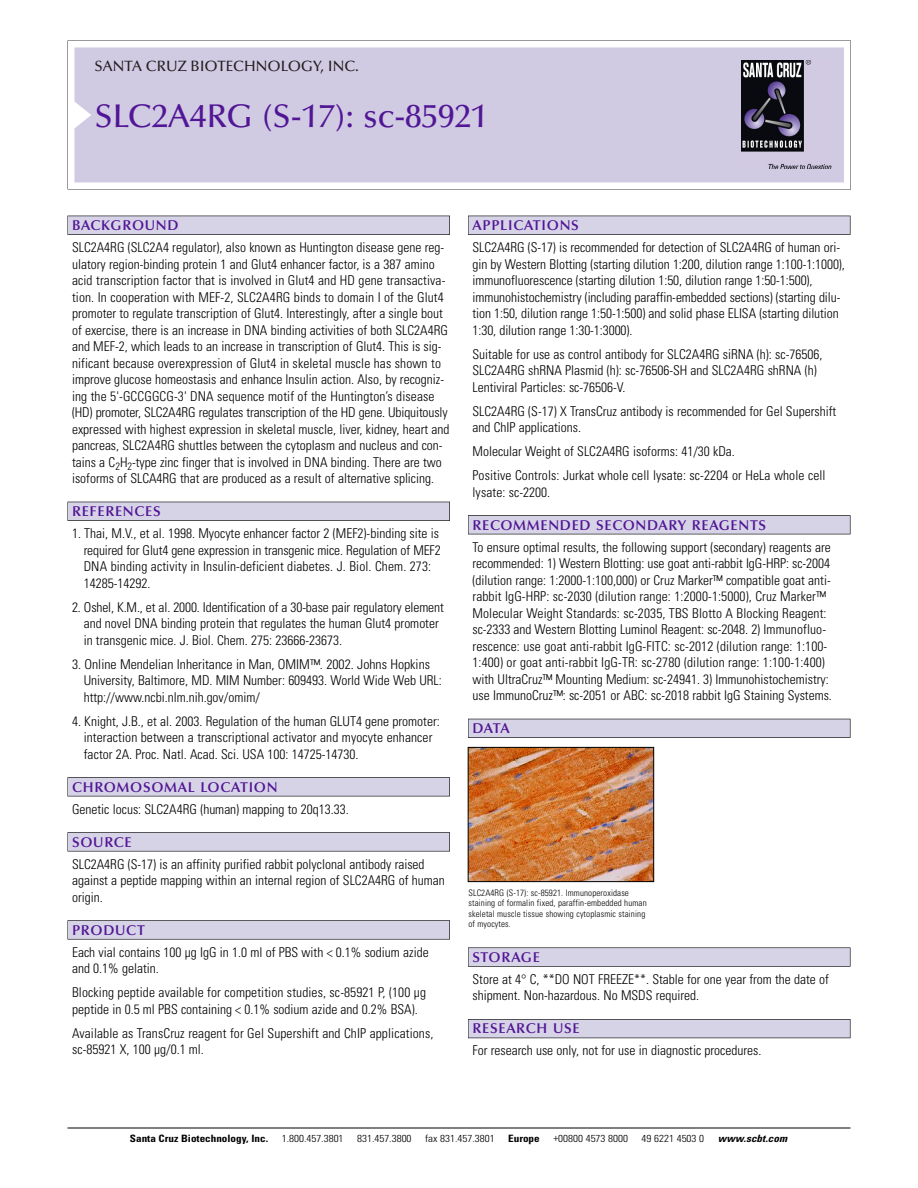
<style>
.page{position:relative;width:918px;height:1188px;background:#fff}
.page>*{position:absolute;margin:0;border:0;box-sizing:border-box;transform-origin:0 0}
.t1{font:500 33px "Optima";color:#511695}
.t2{font:500 15px "Optima";color:#231f20}
.t3{font:600 14.25px "Optima";letter-spacing:.05em;color:#511695}
.t4{font:300 condensed 13.5px/16.5px "Univers";color:#000}
.t5{font:300 condensed 10.2px "Univers";color:#000;scale:1.1 1}
.t6{font:700 condensed 10.2px "Univers";color:#000;scale:1.1 1}
.t7{font:italic 700 condensed 10.2px "Univers";letter-spacing:.005em;color:#000;scale:1.1 1}
.t8{font:300 condensed 9px/10.5px "Univers";letter-spacing:.015em;color:#000}
</style>
<div class="page">
<svg style="left:68px;top:40px;width:783px;height:149px"></svg>
<div style="left:74px;top:47px;width:770px;height:135px;background:#d1cae3"></div>
<img style="left:741px;top:60px;width:90px;height:108px">
<div style="left:68px;top:216px;width:382px;height:19px;background:#525155"></div>
<div style="left:68px;top:216px;width:381px;height:18px;background:#d7d3e7"></div>
<div style="left:68px;top:502px;width:382px;height:19px;background:#515055"></div>
<div style="left:68px;top:502px;width:381px;height:18px;background:#d7d3e7"></div>
<div style="left:68px;top:777px;width:382px;height:19px;background:#545357"></div>
<div style="left:68px;top:778px;width:381px;height:18px;background:#d7d3e7"></div>
<div style="left:68px;top:832px;width:382px;height:19px;background:#575759"></div>
<div style="left:68px;top:833px;width:381px;height:18px;background:#d7d3e7"></div>
<svg style="left:68px;top:920px;width:382px;height:20px"></svg>
<div style="left:68px;top:921px;width:381px;height:18px;background:#d7d3e7"></div>
<div style="left:468px;top:216px;width:382px;height:19px;background:#525155"></div>
<div style="left:468px;top:216px;width:382px;height:18px;background:#d7d3e7"></div>
<div style="left:468px;top:515px;width:382px;height:19px;background:#525155"></div>
<div style="left:468px;top:516px;width:382px;height:18px;background:#d7d3e7"></div>
<div style="left:468px;top:719px;width:382px;height:19px;background:#525158"></div>
<div style="left:468px;top:719px;width:382px;height:18px;background:#d7d3e7"></div>
<svg style="left:468px;top:947px;width:382px;height:20px"></svg>
<div style="left:468px;top:948px;width:382px;height:18px;background:#d7d3e7"></div>
<div style="left:468px;top:1019px;width:382px;height:19px;background:#535259"></div>
<div style="left:468px;top:1020px;width:382px;height:18px;background:#d7d3e7"></div>
<hr style="left:68px;top:1128px;width:782px;height:1px;background:#000">
<img style="left:470px;top:749px;width:182px;height:131px">
<div style="left:468px;top:747px;width:186px;height:135px;border:1px solid #000"></div>
<p class="t2" style="left:94px;top:61px;width:266px">SANTA CRUZ BIOTECHNOLOGY, INC.</p>
<h1 class="t1" style="left:94px;top:103px;width:395px">SLC2A4RG (S-17): sc-85921</h1>
<p class="t3" style="left:72px;top:219px;width:108px">BACKGROUND</p>
<p class="t4" style="left:72px;top:240px;width:379px">SLC2A4RG (SLC2A4 regulator), also known as Huntington disease gene reg&shy;ulatory region-binding protein 1 and Glut4 enhancer factor, is a 387 amino acid transcription factor that is involved in Glut4 and HD gene transactiva&shy;tion. In cooperation with MEF-2, SLC2A4RG binds to domain I of the Glut4 promoter to regulate transcription of Glut4. Interestingly, after a single bout of exercise, there is an increase in DNA binding activities of both SLC2A4RG and MEF-2, which leads to an increase in transcription of Glut4. This is sig&shy;nificant because overexpression of Glut4 in skeletal muscle has shown to improve glucose homeostasis and enhance Insulin action. Also, by recogniz&shy;ing the 5'-GCCGGCG-3' DNA sequence motif of the Huntington’s disease (HD) promoter, SLC2A4RG regulates transcription of the HD gene. Ubiquitously expressed with highest expression in skeletal muscle, liver, kidney, heart and pancreas, SLC2A4RG shuttles between the cytoplasm and nucleus and con&shy;tains a C<sub>2</sub>H<sub>2</sub>-type zinc finger that is involved in DNA binding. There are two isoforms of SLCA4RG that are produced as a result of alternative splicing.</p>
<p class="t3" style="left:72px;top:506px;width:90px">REFERENCES</p>
<p class="t4" style="left:84px;top:526px;width:359px;text-indent:-12px">1. Thai, M.V., et al. 1998. Myocyte enhancer factor 2 (MEF2)-binding site is required for Glut4 gene expression in transgenic mice. Regulation of MEF2<br>DNA binding activity in Insulin-deficient diabetes. J. Biol. Chem. 273:<br>14285-14292.</p>
<p class="t4" style="left:84px;top:600px;width:362px;text-indent:-12px">2. Oshel, K.M., et al. 2000. Identification of a 30-base pair regulatory element and novel DNA binding protein that regulates the human Glut4 promoter in transgenic mice. J. Biol. Chem. 275: 23666-23673.</p>
<p class="t4" style="left:84px;top:657px;width:360px;text-indent:-12px">3. Online Mendelian Inheritance in Man, OMIM™. 2002. Johns Hopkins<br>University, Baltimore, MD. MIM Number: 609493. World Wide Web URL: http://www.ncbi.nlm.nih.gov/omim/</p>
<p class="t4" style="left:84px;top:714px;width:358px;text-indent:-12px">4. Knight, J.B., et al. 2003. Regulation of the human GLUT4 gene promoter: interaction between a transcriptional activator and myocyte enhancer factor 2A. Proc. Natl. Acad. Sci. USA 100: 14725-14730.</p>
<p class="t3" style="left:72px;top:781px;width:207px">CHROMOSOMAL LOCATION</p>
<p class="t4" style="left:72px;top:802px;width:278px">Genetic locus: SLC2A4RG (human) mapping to 20q13.33.</p>
<p class="t3" style="left:72px;top:836px;width:61px">SOURCE</p>
<p class="t4" style="left:72px;top:857px;width:374px">SLC2A4RG (S-17) is an affinity purified rabbit polyclonal antibody raised against a peptide mapping within an internal region of SLC2A4RG of human origin.</p>
<p class="t3" style="left:72px;top:924px;width:74px">PRODUCT</p>
<p class="t4" style="left:72px;top:945px;width:358px">Each vial contains 100 µg IgG in 1.0 ml of PBS with &lt; 0.1% sodium azide and 0.1% gelatin.</p>
<p class="t4" style="left:72px;top:985px;width:356px">Blocking peptide available for competition studies, sc-85921 P, (100 µg peptide in 0.5 ml PBS containing &lt; 0.1% sodium azide and 0.2% BSA).</p>
<p class="t4" style="left:72px;top:1026px;width:363px">Available as TransCruz reagent for Gel Supershift and ChIP applications, sc-85921 X, 100 µg/0.1 ml.</p>
<p class="t3" style="left:473px;top:219px;width:108px">APPLICATIONS</p>
<p class="t4" style="left:473px;top:240px;width:374px">SLC2A4RG (S-17) is recommended for detection of SLC2A4RG of human ori&shy;gin by Western Blotting (starting dilution 1:200, dilution range 1:100-1:1000), immunofluorescence (starting dilution 1:50, dilution range 1:50-1:500), immunohistochemistry (including paraffin-embedded sections) (starting dilu&shy;tion 1:50, dilution range 1:50-1:500) and solid phase ELISA (starting dilution 1:30, dilution range 1:30-1:3000).</p>
<p class="t4" style="left:473px;top:347px;width:351px">Suitable for use as control antibody for SLC2A4RG siRNA (h): sc-76506,<br>SLC2A4RG shRNA Plasmid (h): sc-76506-SH and SLC2A4RG shRNA (h)<br>Lentiviral Particles: sc-76506-V.</p>
<p class="t4" style="left:473px;top:404px;width:365px">SLC2A4RG (S-17) X TransCruz antibody is recommended for Gel Supershift and ChIP applications.</p>
<p class="t4" style="left:473px;top:440px;width:355px;line-height:24px">Molecular Weight of SLC2A4RG isoforms: 41/30 kDa.<br>Positive Controls: Jurkat whole cell lysate: sc-2204 or HeLa whole cell</p>
<p class="t4" style="left:473px;top:485px;width:79px">lysate: sc-2200.</p>
<p class="t3" style="left:473px;top:519px;width:295px">RECOMMENDED SECONDARY REAGENTS</p>
<p class="t4" style="left:473px;top:540px;width:361px">To ensure optimal results, the following support (secondary) reagents are recommended: 1) Western Blotting: use goat anti-rabbit IgG-HRP: sc-2004 (dilution range: 1:2000-1:100,000) or Cruz Marker™ compatible goat anti&shy;rabbit IgG-HRP: sc-2030 (dilution range: 1:2000-1:5000), Cruz Marker™ Molecular Weight Standards: sc-2035, TBS Blotto A Blocking Reagent: sc-2333 and Western Blotting Luminol Reagent: sc-2048. 2) Immunofluo&shy;rescence: use goat anti-rabbit IgG-FITC: sc-2012 (dilution range: 1:100- 1:400) or goat anti-rabbit IgG-TR: sc-2780 (dilution range: 1:100-1:400) with UltraCruz™ Mounting Medium: sc-24941. 3) Immunohistochemistry: use ImmunoCruz™: sc-2051 or ABC: sc-2018 rabbit IgG Staining Systems.</p>
<p class="t3" style="left:473px;top:723px;width:39px">DATA</p>
<p class="t8" style="left:468px;top:888px;width:180px">SLC2A4RG (S-17): sc-85921. Immunoperoxidase staining of formalin fixed, paraffin-embedded human skeletal muscle tissue showing cytoplasmic staining of myocytes.</p>
<p class="t3" style="left:473px;top:951px;width:69px">STORAGE</p>
<p class="t4" style="left:473px;top:972px;width:358px">Store at 4° C, **DO NOT FREEZE**. Stable for one year from the date of shipment. Non-hazardous. No MSDS required.</p>
<p class="t3" style="left:473px;top:1023px;width:109px">RESEARCH USE</p>
<p class="t4" style="left:473px;top:1044px;width:290px">For research use only, not for use in diagnostic procedures.</p>
<p class="t6" style="left:130px;top:1135px;width:127px">Santa Cruz Biotechnology, Inc.</p>
<p class="t5" style="left:282px;top:1135px;width:58px">1.800.457.3801</p>
<p class="t5" style="left:357px;top:1135px;width:51px">831.457.3800</p>
<p class="t5" style="left:425px;top:1135px;width:65px">fax 831.457.3801</p>
<p class="t6" style="left:508px;top:1135px;width:30px">Europe</p>
<p class="t5" style="left:553px;top:1135px;width:69px">+00800 4573 8000</p>
<p class="t5" style="left:642px;top:1135px;width:58px">49 6221 4503 0</p>
<p class="t7" style="left:718px;top:1135px;width:64px">www.scbt.com</p>
</div>
